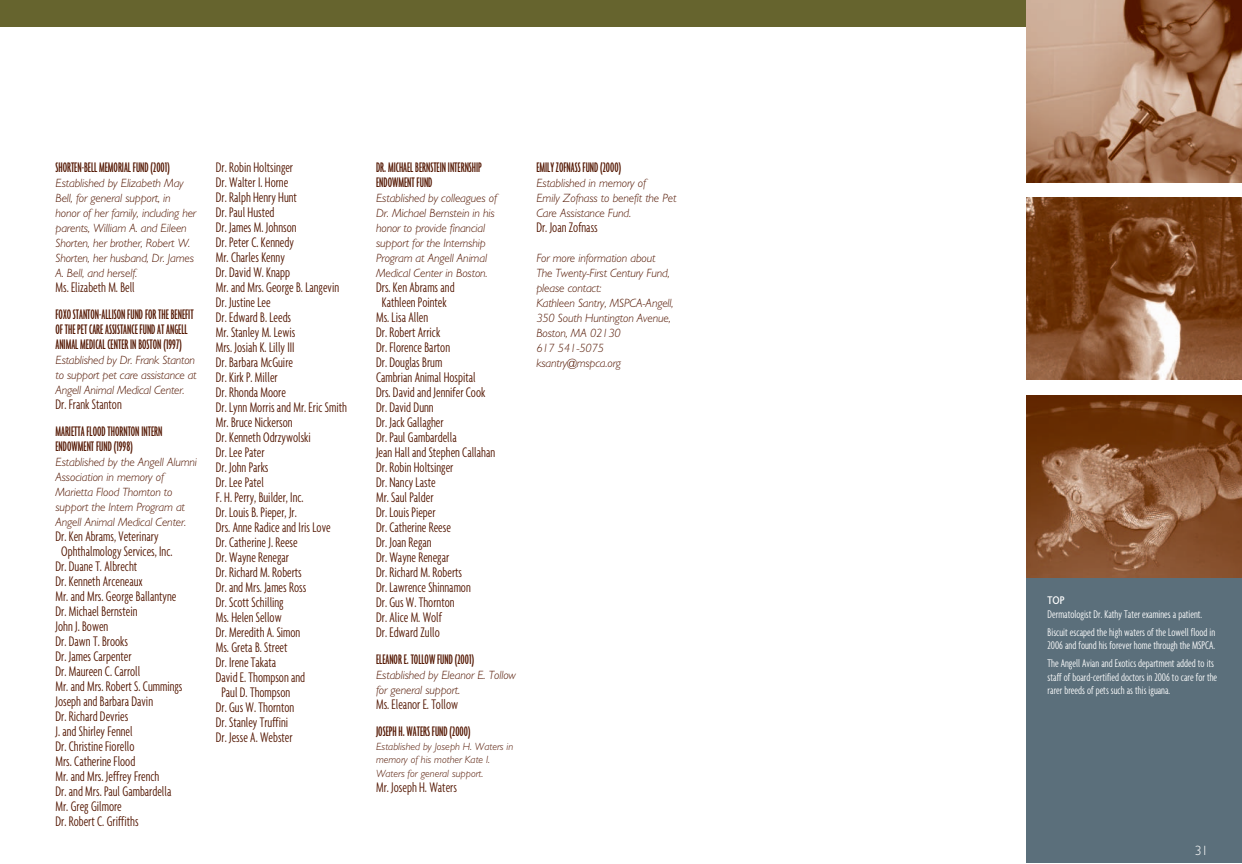
<style>
.page{position:relative;width:1242px;height:864px;background:#fff}
.page>*{position:absolute;margin:0;border:0;box-sizing:border-box;transform-origin:0 0}
.t1{font:300 extra-condensed 15px "Agenda";color:#531600}
.t2{font:500 ultra-condensed 15px/15px "Agenda";color:#531600}
.t3{font:300 13.5px "Gill Sans";color:#fff}
.t4{font:italic 300 12px/15px "Gill Sans";letter-spacing:-.01em;color:#531600}
.t5{font:300 extra-condensed 12px/18px "Agenda";color:#fff}
.t6{font:500 condensed 12px "Agenda";color:#fff}
.t7{font:italic 300 10.5px/13.5px "Gill Sans";color:#531600}
</style>
<div class="page">
<div style="left:0;top:0;width:1242px;height:27px;background:#66642e"></div>
<div style="left:1026px;top:479px;width:216px;height:384px;background:#5b6f7b"></div>
<img style="left:1026px;top:0;width:216px;height:182px">
<img style="left:1026px;top:198px;width:216px;height:182px">
<img style="left:1026px;top:395px;width:216px;height:183px">
<p class="t2" style="left:56px;top:162px;width:116px">SHORTEN-BELL MEMORIAL FUND (2001)</p>
<p class="t4" style="left:56px;top:177px;width:142px">Established by Elizabeth May<br>Bell, for general support, in honor of her family, including her parents, William A. and Eileen<br>Shorten, her brother, Robert W.<br>Shorten, her husband, Dr. James<br>A. Bell, and herself.</p>
<p class="t1" style="left:56px;top:282px;width:81px">Ms. Elizabeth M. Bell</p>
<p class="t2" style="left:56px;top:309px;width:140px">FOXO STANTON-ALLISON FUND FOR THE BENEFIT<br>OF THE PET CARE ASSISTANCE FUND AT ANGELL<br>ANIMAL MEDICAL CENTER IN BOSTON (1997)</p>
<p class="t4" style="left:56px;top:354px;width:143px">Established by Dr. Frank Stanton to support pet care assistance at<br>Angell Animal Medical Center.</p>
<p class="t1" style="left:56px;top:399px;width:68px">Dr. Frank Stanton</p>
<p class="t2" style="left:56px;top:426px;width:108px">MARIETTA FLOOD THORNTON INTERN<br>ENDOWMENT FUND (1998)</p>
<p class="t4" style="left:56px;top:456px;width:143px">Established by the Angell Alumni<br>Association in memory of<br>Marietta Flood Thornton to support the Intern Program at<br>Angell Animal Medical Center.</p>
<p class="t1" style="left:56px;top:531px;width:105px">Dr. Ken Abrams, Veterinary</p>
<p class="t1" style="left:61px;top:546px;width:113px">Ophthalmology Services, Inc.</p>
<p class="t1" style="left:56px;top:561px;width:83px">Dr. Duane T. Albrecht</p>
<p class="t1" style="left:56px;top:576px;width:89px">Dr. Kenneth Arceneaux</p>
<p class="t1" style="left:56px;top:591px;width:122px">Mr. and Mrs. George Ballantyne</p>
<p class="t1" style="left:56px;top:606px;width:83px">Dr. Michael Bernstein</p>
<p class="t1" style="left:56px;top:621px;width:54px">John J. Bowen</p>
<p class="t1" style="left:56px;top:636px;width:74px">Dr. Dawn T. Brooks</p>
<p class="t1" style="left:56px;top:651px;width:78px">Dr. James Carpenter</p>
<p class="t1" style="left:56px;top:666px;width:86px">Dr. Maureen C. Carroll</p>
<p class="t1" style="left:56px;top:681px;width:128px">Mr. and Mrs. Robert S. Cummings</p>
<p class="t1" style="left:56px;top:696px;width:99px">Joseph and Barbara Davin</p>
<p class="t1" style="left:56px;top:711px;width:74px">Dr. Richard Devries</p>
<p class="t1" style="left:56px;top:726px;width:79px">J. and Shirley Fennel</p>
<p class="t1" style="left:56px;top:741px;width:81px">Dr. Christine Fiorello</p>
<p class="t1" style="left:56px;top:756px;width:81px">Mrs. Catherine Flood</p>
<p class="t1" style="left:56px;top:771px;width:105px">Mr. and Mrs. Jeffrey French</p>
<p class="t1" style="left:56px;top:786px;width:117px">Dr. and Mrs. Paul Gambardella</p>
<p class="t1" style="left:56px;top:801px;width:68px">Mr. Greg Gilmore</p>
<p class="t1" style="left:56px;top:816px;width:85px">Dr. Robert C. Griffiths</p>
<p class="t1" style="left:216px;top:162px;width:79px">Dr. Robin Holtsinger</p>
<p class="t1" style="left:216px;top:177px;width:74px">Dr. Walter I. Horne</p>
<p class="t1" style="left:216px;top:192px;width:83px">Dr. Ralph Henry Hunt</p>
<p class="t1" style="left:216px;top:207px;width:60px">Dr. Paul Husted</p>
<p class="t1" style="left:216px;top:222px;width:82px">Dr. James M. Johnson</p>
<p class="t1" style="left:216px;top:237px;width:80px">Dr. Peter C. Kennedy</p>
<p class="t1" style="left:216px;top:252px;width:71px">Mr. Charles Kenny</p>
<p class="t1" style="left:216px;top:267px;width:76px">Dr. David W. Knapp</p>
<p class="t1" style="left:216px;top:282px;width:125px">Mr. and Mrs. George B. Langevin</p>
<p class="t1" style="left:216px;top:297px;width:56px">Dr. Justine Lee</p>
<p class="t1" style="left:216px;top:312px;width:77px">Dr. Edward B. Leeds</p>
<p class="t1" style="left:216px;top:327px;width:81px">Mr. Stanley M. Lewis</p>
<p class="t1" style="left:216px;top:342px;width:80px">Mrs. Josiah K. Lilly III</p>
<p class="t1" style="left:216px;top:357px;width:79px">Dr. Barbara McGuire</p>
<p class="t1" style="left:216px;top:372px;width:63px">Dr. Kirk P. Miller</p>
<p class="t1" style="left:216px;top:387px;width:72px">Dr. Rhonda Moore</p>
<p class="t1" style="left:216px;top:402px;width:133px">Dr. Lynn Morris and Mr. Eric Smith</p>
<p class="t1" style="left:216px;top:417px;width:78px">Mr. Bruce Nickerson</p>
<p class="t1" style="left:216px;top:432px;width:97px">Dr. Kenneth Odrzywolski</p>
<p class="t1" style="left:216px;top:447px;width:50px">Dr. Lee Pater</p>
<p class="t1" style="left:216px;top:462px;width:54px">Dr. John Parks</p>
<p class="t1" style="left:216px;top:477px;width:50px">Dr. Lee Patel</p>
<p class="t1" style="left:216px;top:492px;width:89px">F. H. Perry, Builder, Inc.</p>
<p class="t1" style="left:216px;top:507px;width:83px">Dr. Louis B. Pieper, Jr.</p>
<p class="t1" style="left:216px;top:522px;width:116px">Drs. Anne Radice and Iris Love</p>
<p class="t1" style="left:216px;top:537px;width:83px">Dr. Catherine J. Reese</p>
<p class="t1" style="left:216px;top:552px;width:75px">Dr. Wayne Renegar</p>
<p class="t1" style="left:216px;top:567px;width:88px">Dr. Richard M. Roberts</p>
<p class="t1" style="left:216px;top:582px;width:92px">Dr. and Mrs. James Ross</p>
<p class="t1" style="left:216px;top:597px;width:69px">Dr. Scott Schilling</p>
<p class="t1" style="left:216px;top:612px;width:67px">Ms. Helen Sellow</p>
<p class="t1" style="left:216px;top:627px;width:86px">Dr. Meredith A. Simon</p>
<p class="t1" style="left:216px;top:642px;width:73px">Ms. Greta B. Street</p>
<p class="t1" style="left:216px;top:657px;width:62px">Dr. Irene Takata</p>
<p class="t1" style="left:216px;top:672px;width:91px">David E. Thompson and</p>
<p class="t1" style="left:222px;top:687px;width:70px">Paul D. Thompson</p>
<p class="t1" style="left:216px;top:702px;width:80px">Dr. Gus W. Thornton</p>
<p class="t1" style="left:216px;top:717px;width:74px">Dr. Stanley Truffini</p>
<p class="t1" style="left:216px;top:732px;width:78px">Dr. Jesse A. Webster</p>
<p class="t2" style="left:376px;top:162px;width:107px">DR. MICHAEL BERNSTEIN INTERNSHIP<br>ENDOWMENT FUND</p>
<p class="t4" style="left:376px;top:192px;width:123px">Established by colleagues of<br>Dr. Michael Bernstein in his honor to provide financial support for the Internship<br>Program at Angell Animal<br>Medical Center in Boston.</p>
<p class="t1" style="left:376px;top:282px;width:80px">Drs. Ken Abrams and</p>
<p class="t1" style="left:382px;top:297px;width:66px">Kathleen Pointek</p>
<p class="t1" style="left:376px;top:312px;width:54px">Ms. Lisa Allen</p>
<p class="t1" style="left:376px;top:327px;width:66px">Dr. Robert Arrick</p>
<p class="t1" style="left:376px;top:342px;width:76px">Dr. Florence Barton</p>
<p class="t1" style="left:376px;top:357px;width:68px">Dr. Douglas Brum</p>
<p class="t1" style="left:376px;top:372px;width:101px">Cambrian Animal Hospital</p>
<p class="t1" style="left:376px;top:387px;width:111px">Drs. David and Jennifer Cook</p>
<p class="t1" style="left:376px;top:402px;width:59px">Dr. David Dunn</p>
<p class="t1" style="left:376px;top:417px;width:69px">Dr. Jack Gallagher</p>
<p class="t1" style="left:376px;top:432px;width:82px">Dr. Paul Gambardella</p>
<p class="t1" style="left:376px;top:447px;width:121px">Jean Hall and Stephen Callahan</p>
<p class="t1" style="left:376px;top:462px;width:79px">Dr. Robin Holtsinger</p>
<p class="t1" style="left:376px;top:477px;width:61px">Dr. Nancy Laste</p>
<p class="t1" style="left:376px;top:492px;width:59px">Mr. Saul Palder</p>
<p class="t1" style="left:376px;top:507px;width:61px">Dr. Louis Pieper</p>
<p class="t1" style="left:376px;top:522px;width:76px">Dr. Catherine Reese</p>
<p class="t1" style="left:376px;top:537px;width:57px">Dr. Joan Regan</p>
<p class="t1" style="left:376px;top:552px;width:75px">Dr. Wayne Renegar</p>
<p class="t1" style="left:376px;top:567px;width:88px">Dr. Richard M. Roberts</p>
<p class="t1" style="left:376px;top:582px;width:96px">Dr. Lawrence Shinnamon</p>
<p class="t1" style="left:376px;top:597px;width:80px">Dr. Gus W. Thornton</p>
<p class="t1" style="left:376px;top:612px;width:67px">Dr. Alice M. Wolf</p>
<p class="t1" style="left:376px;top:627px;width:65px">Dr. Edward Zullo</p>
<p class="t2" style="left:376px;top:654px;width:100px">ELEANOR E. TOLLOW FUND (2001)</p>
<p class="t4" style="left:376px;top:669px;width:141px">Established by Eleanor E. Tollow for general support.</p>
<p class="t1" style="left:376px;top:699px;width:84px">Ms. Eleanor E. Tollow</p>
<p class="t2" style="left:376px;top:726px;width:96px">JOSEPH H. WATERS FUND (2000)</p>
<p class="t7" style="left:376px;top:741px;width:139px">Established by Joseph H. Waters in memory of his mother Kate I.<br>Waters for general support.</p>
<p class="t1" style="left:376px;top:782px;width:82px">Mr. Joseph H. Waters</p>
<p class="t2" style="left:536px;top:162px;width:86px">EMILY ZOFNASS FUND (2000)</p>
<p class="t4" style="left:536px;top:177px;width:142px">Established in memory of<br>Emily Zofnass to benefit the Pet<br>Care Assistance Fund.</p>
<p class="t1" style="left:536px;top:222px;width:63px">Dr. Joan Zofnass</p>
<p class="t4" style="left:536px;top:252px;width:139px">For more information about<br>The Twenty-First Century Fund, please contact:<br>Kathleen Santry, MSPCA-Angell,<br>350 South Huntington Avenue,<br>Boston, MA 02130<br>617 541-5075 ksantry@mspca.org</p>
<p class="t6" style="left:1048px;top:596px;width:18px">TOP</p>
<p class="t5" style="left:1048px;top:606px;width:169px">Dermatologist Dr. Kathy Tater examines a patient.<br>Biscuit escaped the high waters of the Lowell flood in</p>
<p class="t5" style="left:1048px;top:637px;width:169px">2006 and found his forever home through the MSPCA.<br>The Angell Avian and Exotics department added to its</p>
<p class="t5" style="left:1048px;top:671px;width:171px;line-height:13.5px">staff of board-certified doctors in 2006 to care for the rarer breeds of pets such as this iguana.</p>
<p class="t3" style="left:1195px;top:845px;width:15px">31</p>
</div>
